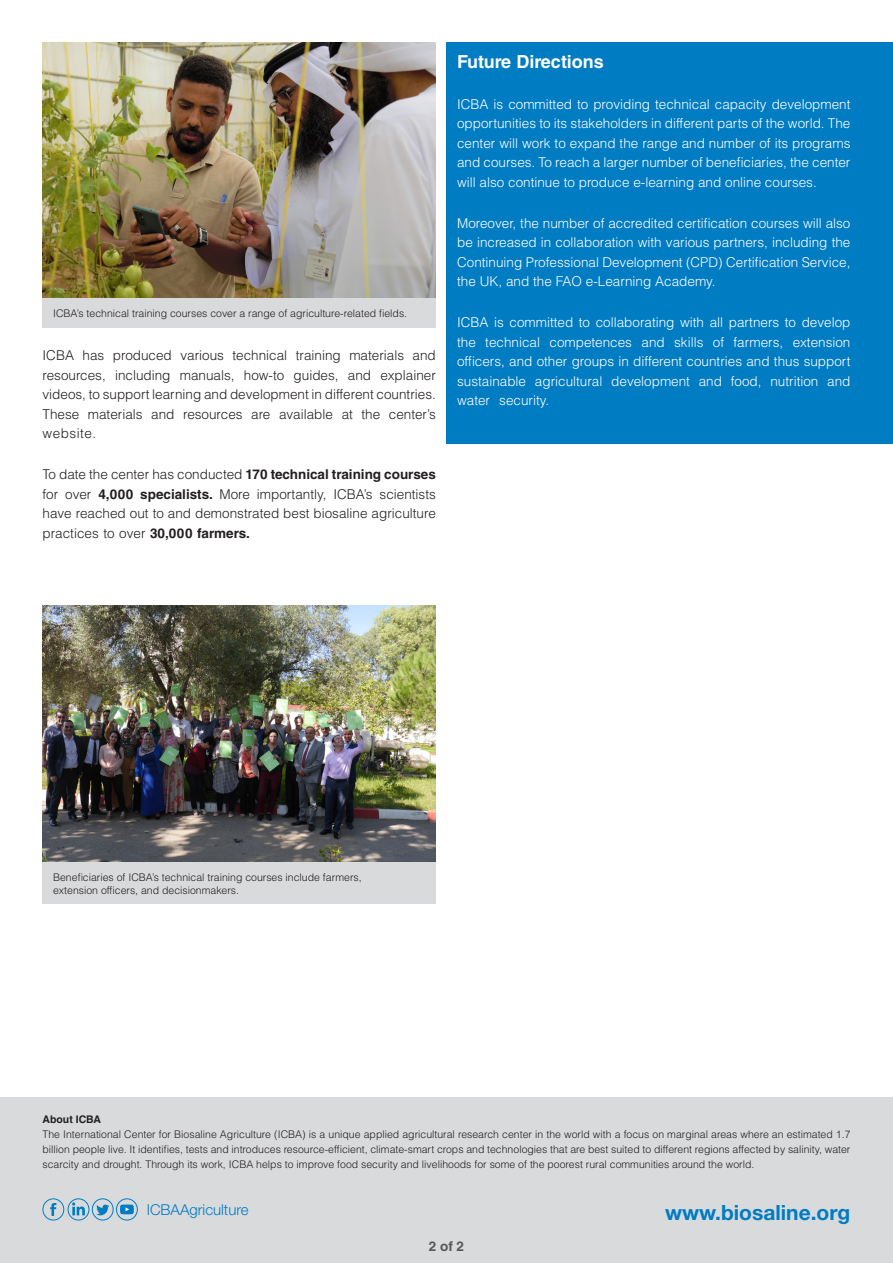
<style>
.page{position:relative;width:893px;height:1263px;background:#fff}
.page>*{position:absolute;margin:0;border:0;box-sizing:border-box;transform-origin:0 0}
.t1{font:700 21px "Helvetica Neue LT Std";color:#007cc2}
.t2{font:700 18px "Helvetica LT Std";color:#fff}
.t3{font:300 15px "Helvetica Neue LT Std";color:#007cc2}
.t4{font:300 13.5px/19.5px "Helvetica LT Std";color:#fff;text-align:justify}
.t5{font:300 13.5px/19.5px "Helvetica LT Std";color:#231f20;text-align:justify}
.t6{font:700 13.5px "Helvetica LT Std";color:#57585a}
.t7{font:300 10.5px/15px "Helvetica LT Std";color:#231f20;text-align:justify}
.t8{font:700 10.5px "Helvetica LT Std";color:#231f20}
.s1{font-weight:700}
</style>
<div class="page">
<div style="left:446px;top:43px;width:447px;height:401px;background:#007cc2"></div>
<img style="left:43px;top:43px;width:393px;height:256px">
<img style="left:43px;top:606px;width:393px;height:256px">
<div style="left:0;top:1097px;width:893px;height:166px;background:#d9dadc"></div>
<svg style="left:72px;top:1202px;width:13px;height:13px"></svg>
<svg style="left:50px;top:1203px;width:7px;height:13px"></svg>
<svg style="left:96px;top:1204px;width:13px;height:11px"></svg>
<svg style="left:120px;top:1204px;width:14px;height:10px"></svg>
<div style="left:43px;top:1198px;width:21px;height:22px;border:1px solid #007cc2;border-radius:50%"></div>
<div style="left:68px;top:1198px;width:21px;height:22px;border:1px solid #007cc2;border-radius:50%"></div>
<div style="left:92px;top:1198px;width:22px;height:22px;border:1px solid #007cc2;border-radius:50%"></div>
<div style="left:116px;top:1198px;width:22px;height:22px;border:1px solid #007cc2;border-radius:50%"></div>
<div style="left:43px;top:299px;width:393px;height:29px;background:#d9dadc"></div>
<div style="left:43px;top:862px;width:393px;height:41px;background:#d9dadc"></div>
<p class="t7" style="left:53px;top:306px;width:356px">ICBA’s technical training courses cover a range of agriculture-related fields.</p>
<p class="t5" style="left:43px;top:346px;width:395px">ICBA has produced various technical training materials and resources, including manuals, how-to guides, and explainer videos, to support learning and development in different countries.<br>These materials and resources are available at the center’s website.</p>
<p class="t5" style="left:43px;top:464px;width:395px">To date the center has conducted <span class="s1">170 technical training courses </span>for over <span class="s1">4,000 specialists.</span> More importantly, ICBA’s scientists have reached out to and demonstrated best biosaline agriculture practices to over <span class="s1">30,000 farmers.</span></p>
<p class="t2" style="left:457px;top:51px;width:148px">Future Directions</p>
<p class="t4" style="left:457px;top:94px;width:395px">ICBA is committed to providing technical capacity development opportunities to its stakeholders in different parts of the world. The center will work to expand the range and number of its programs and courses. To reach a larger number of beneficiaries, the center will also continue to produce e-learning and online courses.</p>
<p class="t4" style="left:457px;top:213px;width:395px">Moreover, the number of accredited certification courses will also be increased in collaboration with various partners, including the Continuing Professional Development (CPD) Certification Service, the UK, and the FAO e-Learning Academy.</p>
<p class="t4" style="left:457px;top:312px;width:395px">ICBA is committed to collaborating with all partners to develop the technical competences and skills of farmers, extension officers, and other groups in different countries and thus support sustainable agricultural development and food, nutrition and water security.</p>
<p class="t7" style="left:53px;top:870px;width:310px;line-height:13.5px">Beneficiaries of ICBA’s technical training courses include farmers, extension officers, and decisionmakers.</p>
<p class="t8" style="left:43px;top:1112px;width:60px">About ICBA</p>
<p class="t7" style="left:43px;top:1126px;width:809px">The International Center for Biosaline Agriculture (ICBA) is a unique applied agricultural research center in the world with a focus on marginal areas where an estimated 1.7 billion people live. It identifies, tests and introduces resource-efficient, climate-smart crops and technologies that are best suited to different regions affected by salinity, water scarcity and drought. Through its work, ICBA helps to improve food security and livelihoods for some of the poorest rural communities around the world.</p>
<p class="t3" style="left:147px;top:1201px;width:103px">ICBAAgriculture</p>
<p class="t1" style="left:665px;top:1199px;width:187px">www.biosaline.org</p>
<p class="t6" style="left:429px;top:1238px;width:37px">2 of 2</p>
</div>
